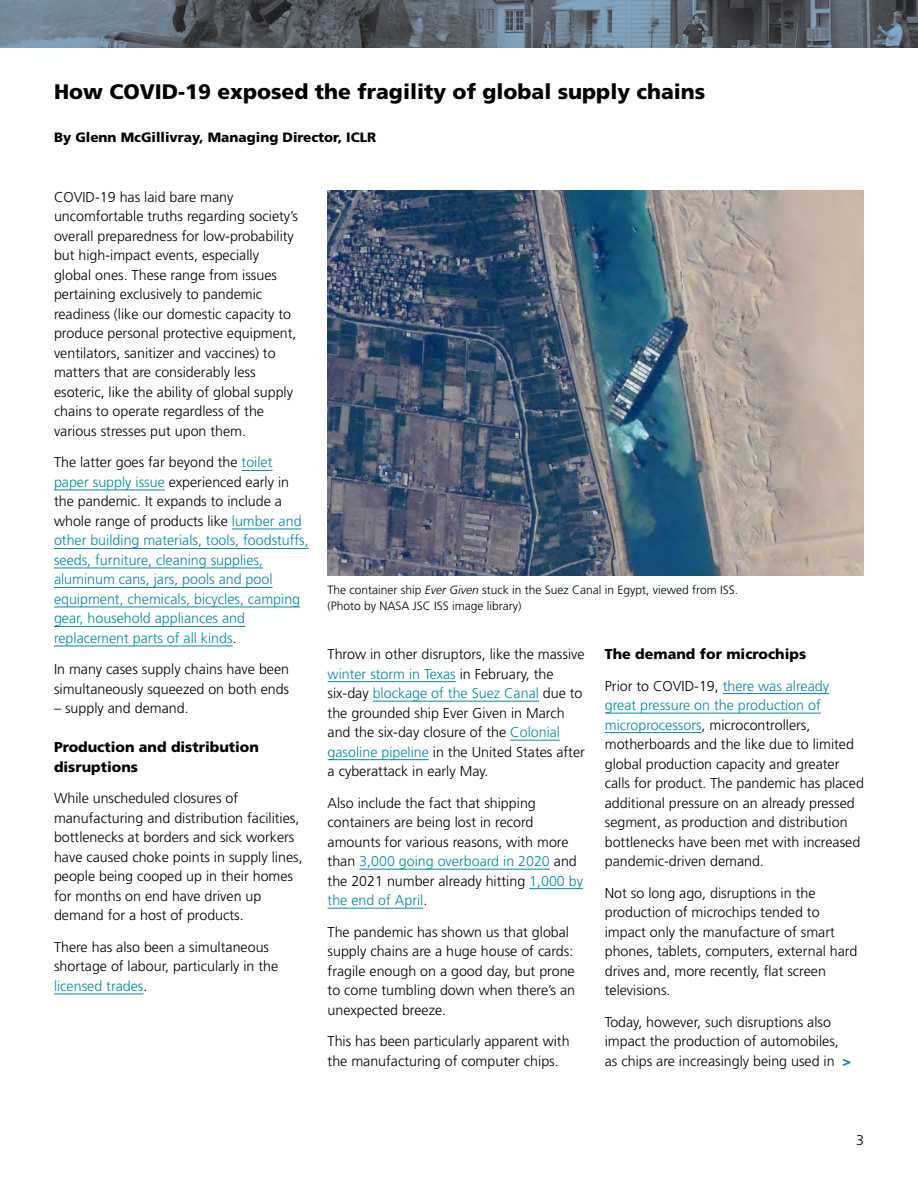
<style>
.page{position:relative;width:918px;height:1188px;background:#fff}
.page>*{position:absolute;margin:0;border:0;box-sizing:border-box;transform-origin:0 0}
.t1{font:900 21px "Frutiger";color:#000}
.t2{font:300 14.25px/19.5px "Frutiger";color:#000}
.t3{font:300 14.25px/19.5px "Frutiger";color:#008aac}
.t4{font:900 14.25px/19.5px "Frutiger";color:#000}
.t5{font:900 13.5px "Frutiger";color:#000}
.t6{font:300 12px/15.8px "Frutiger";color:#000}
.s1{color:#000}
.s2{color:#008aac}
.s3{font-style:italic}
.s4{font-weight:900;color:#008aac}
</style>
<div class="page">
<svg style="left:0;top:0;width:918px;height:48px;background:#5c6772"></svg>
<hr style="left:242px;top:470px;width:31px;height:1px;background:#008aac">
<hr style="left:54px;top:490px;width:111px;height:1px;background:#008aac">
<hr style="left:232px;top:529px;width:70px;height:1px;background:#008aac">
<hr style="left:54px;top:548px;width:255px;height:1px;background:#008aac">
<hr style="left:54px;top:568px;width:209px;height:1px;background:#008aac">
<hr style="left:54px;top:587px;width:219px;height:1px;background:#008aac">
<hr style="left:54px;top:607px;width:246px;height:1px;background:#008aac">
<hr style="left:54px;top:626px;width:191px;height:1px;background:#008aac">
<hr style="left:54px;top:646px;width:179px;height:1px;background:#008aac">
<hr style="left:54px;top:994px;width:89px;height:1px;background:#008aac">
<hr style="left:328px;top:681px;width:128px;height:1px;background:#008aac">
<hr style="left:373px;top:701px;width:166px;height:1px;background:#008aac">
<hr style="left:510px;top:740px;width:50px;height:1px;background:#008aac">
<hr style="left:328px;top:759px;width:101px;height:1px;background:#008aac">
<hr style="left:359px;top:869px;width:191px;height:1px;background:#008aac">
<hr style="left:529px;top:888px;width:54px;height:1px;background:#008aac">
<hr style="left:328px;top:908px;width:95px;height:1px;background:#008aac">
<hr style="left:723px;top:693px;width:106px;height:1px;background:#008aac">
<hr style="left:605px;top:713px;width:216px;height:1px;background:#008aac">
<hr style="left:605px;top:732px;width:97px;height:1px;background:#008aac">
<img style="left:328px;top:191px;width:536px;height:385px">
<h1 class="t1" style="left:54px;top:79px;width:653px">How COVID-19 exposed the fragility of global supply chains</h1>
<p class="t5" style="left:54px;top:129px;width:324px">By Glenn McGillivray, Managing Director, ICLR</p>
<p class="t2" style="left:54px;top:187px;width:246px">COVID-19 has laid bare many uncomfortable truths regarding society’s overall preparedness for low-probability but high-impact events, especially global ones. These range from issues pertaining exclusively to pandemic readiness (like our domestic capacity to produce personal protective equipment, ventilators, sanitizer and vaccines) to matters that are considerably less esoteric, like the ability of global supply chains to operate regardless of the various stresses put upon them.</p>
<p class="t3" style="left:54px;top:453px;width:256px"><span class="s1">The latter goes far beyond the</span> toilet paper supply issue <span class="s1">experienced early in the pandemic. It expands to include a whole range of products like</span> lumber and other building materials, tools, foodstuffs, seeds, furniture, cleaning supplies, aluminum cans, jars, pools and pool equipment, chemicals, bicycles, camping gear, household appliances and replacement parts of all kinds<span class="s1">.</span></p>
<p class="t2" style="left:54px;top:660px;width:237px">In many cases supply chains have been simultaneously squeezed on both ends</p>
<p class="t2" style="left:54px;top:699px;width:136px">– supply and demand.</p>
<p class="t4" style="left:54px;top:737px;width:206px">Production and distribution disruptions</p>
<p class="t2" style="left:54px;top:789px;width:250px">While unscheduled closures of manufacturing and distribution facilities, bottlenecks at borders and sick workers have caused choke points in supply lines, people being cooped up in their homes for months on end have driven up demand for a host of products.</p>
<p class="t2" style="left:54px;top:937px;width:226px">There has also been a simultaneous shortage of labour, particularly in the <span class="s2">licensed trades</span>.</p>
<p class="t6" style="left:328px;top:582px;width:412px">The container ship <span class="s3">Ever Given</span> stuck in the Suez Canal in Egypt, viewed from ISS. (Photo by NASA JSC ISS image library)</p>
<p class="t2" style="left:328px;top:644px;width:259px">Throw in other disruptors, like the massive <span class="s2">winter storm in Texas</span> in February, the six-day <span class="s2">blockage of the Suez Canal</span> due to the grounded ship Ever Given in March and the six-day closure of the <span class="s2">Colonial gasoline pipeline</span> in the United States after a cyberattack in early May.</p>
<p class="t2" style="left:328px;top:793px;width:257px">Also include the fact that shipping containers are being lost in record amounts for various reasons, with more than <span class="s2">3,000 going overboard in 2020</span> and the 2021 number already hitting <span class="s2">1,000 by the end of April</span>.</p>
<p class="t2" style="left:328px;top:922px;width:249px">The pandemic has shown us that global supply chains are a huge house of cards: fragile enough on a good day, but prone to come tumbling down when there’s an unexpected breeze.</p>
<p class="t2" style="left:328px;top:1031px;width:244px">This has been particularly apparent with the manufacturing of computer chips.</p>
<p class="t4" style="left:605px;top:644px;width:203px">The demand for microchips</p>
<p class="t2" style="left:605px;top:676px;width:261px">Prior to COVID-19, <span class="s2">there was already great pressure on the production of microprocessors</span>, microcontrollers, motherboards and the like due to limited global production capacity and greater calls for product. The pandemic has placed additional pressure on an already pressed segment, as production and distribution bottlenecks have been met with increased pandemic-driven demand.</p>
<p class="t2" style="left:605px;top:883px;width:254px">Not so long ago, disruptions in the production of microchips tended to impact only the manufacture of smart phones, tablets, computers, external hard drives and, more recently, flat screen televisions.</p>
<p class="t2" style="left:605px;top:1012px;width:248px">Today, however, such disruptions also impact the production of automobiles, as chips are increasingly being used in <span class="s4">&gt;</span></p>
<p class="t2" style="left:856px;top:1130px;width:9px">3</p>
</div>
